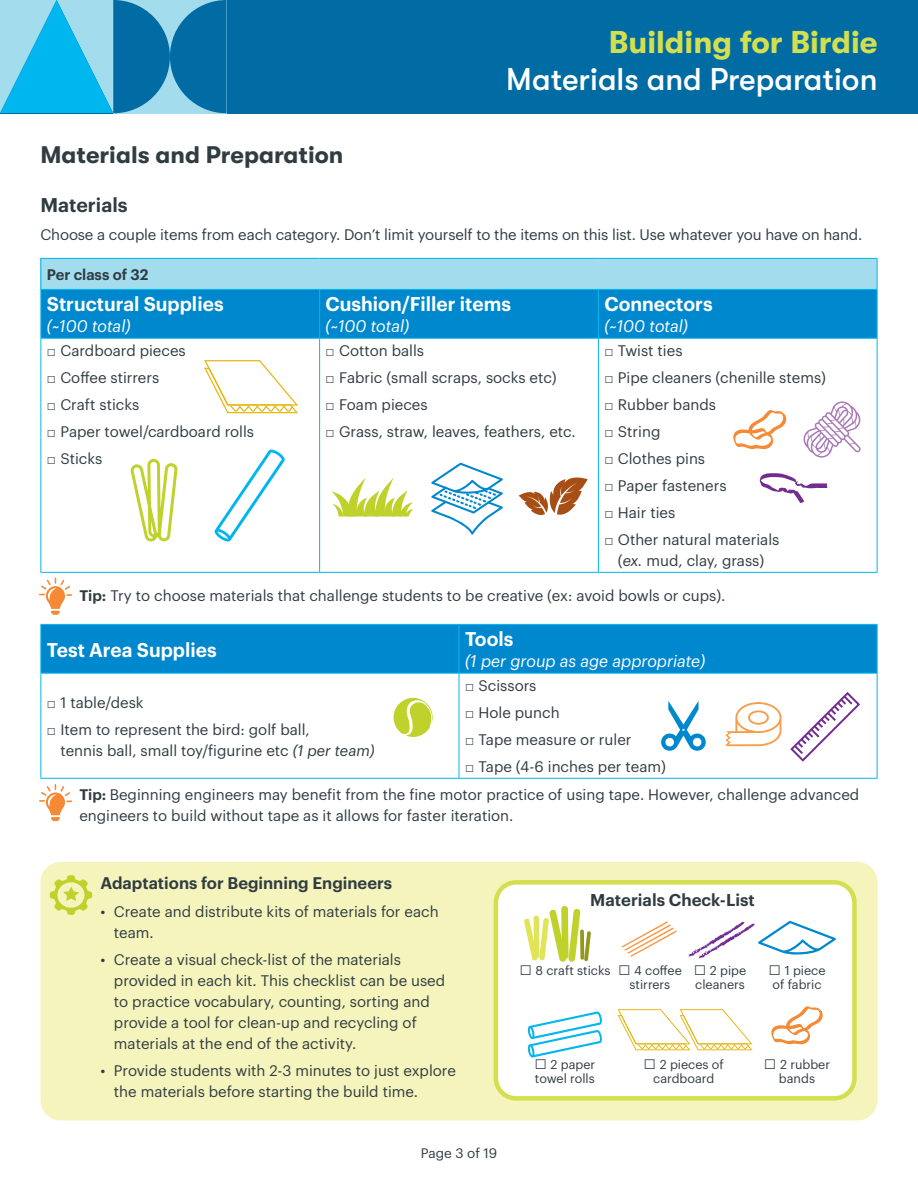
<style>
.page{position:relative;width:918px;height:1188px;background:#fff}
.page>*{position:absolute;margin:0;border:0;box-sizing:border-box;transform-origin:0 0}
.t1{font:500 31.5px "GT Walsheim";color:#fff}
.t2{font:700 31.5px "GT Walsheim";color:#d3df4e}
.t3{font:700 24px "GT Walsheim";color:#303c42}
.t4{font:600 19.5px "Graphik";color:#fff}
.t5{font:600 19.5px "Graphik";color:#303c42}
.t6{font:600 16.8px "Graphik";color:#303c42}
.t7{font:italic 16.5px "Graphik";color:#fff}
.t8{font:600 16.5px "Graphik";color:#303c42}
.t9{font:15px/21px "Graphik";color:#303c42}
.t10{font:600 15px "Graphik";color:#303c42}
.t11{font:13.5px "Graphik";color:#303c42}
.t12{font:12.6px/14px "Graphik";color:#303c42}
.s1{font-family:"Arial"}
.s2{font-style:italic}
.s3{font-weight:600}
.s4{font-family:"Arial";font-size:20.85px}
</style>
<div class="page">
<div style="left:41px;top:258px;width:836px;height:31px;background:#a2dced"></div>
<div style="left:41px;top:290px;width:836px;height:48px;background:#0088ce"></div>
<hr style="left:40px;top:258px;width:280px;height:1px;background:#00b6ef">
<hr style="left:40px;top:259px;width:1px;height:30px;background:#00b6ef">
<hr style="left:320px;top:258px;width:278px;height:1px;background:#00b6ef">
<hr style="left:598px;top:258px;width:279px;height:1px;background:#00b6ef">
<hr style="left:877px;top:259px;width:1px;height:30px;background:#00b6ef">
<hr style="left:40px;top:289px;width:280px;height:1px;background:#00b6ef">
<hr style="left:40px;top:290px;width:1px;height:48px;background:#00b6ef">
<hr style="left:320px;top:289px;width:278px;height:1px;background:#00b6ef">
<hr style="left:319px;top:290px;width:1px;height:48px;background:#00b6ef">
<hr style="left:598px;top:289px;width:279px;height:1px;background:#00b6ef">
<hr style="left:598px;top:290px;width:1px;height:48px;background:#00b6ef">
<hr style="left:877px;top:290px;width:1px;height:48px;background:#00b6ef">
<hr style="left:40px;top:338px;width:280px;height:1px;background:#00b6ef">
<hr style="left:40px;top:339px;width:1px;height:233px;background:#00b6ef">
<hr style="left:320px;top:338px;width:278px;height:1px;background:#00b6ef">
<hr style="left:319px;top:339px;width:1px;height:233px;background:#00b6ef">
<hr style="left:598px;top:338px;width:279px;height:1px;background:#00b6ef">
<hr style="left:598px;top:339px;width:1px;height:233px;background:#00b6ef">
<hr style="left:877px;top:339px;width:1px;height:233px;background:#00b6ef">
<hr style="left:40px;top:572px;width:280px;height:1px;background:#00b6ef">
<hr style="left:320px;top:572px;width:278px;height:1px;background:#00b6ef">
<hr style="left:598px;top:572px;width:279px;height:1px;background:#00b6ef">
<div style="left:41px;top:625px;width:836px;height:48px;background:#0088ce"></div>
<hr style="left:40px;top:624px;width:419px;height:1px;background:#00b6ef">
<hr style="left:40px;top:625px;width:1px;height:48px;background:#00b6ef">
<hr style="left:459px;top:624px;width:419px;height:1px;background:#00b6ef">
<hr style="left:459px;top:625px;width:1px;height:48px;background:#00b6ef">
<hr style="left:877px;top:625px;width:1px;height:48px;background:#00b6ef">
<hr style="left:40px;top:673px;width:419px;height:1px;background:#00b6ef">
<hr style="left:40px;top:674px;width:1px;height:104px;background:#00b6ef">
<hr style="left:459px;top:673px;width:419px;height:1px;background:#00b6ef">
<hr style="left:459px;top:674px;width:1px;height:104px;background:#00b6ef">
<hr style="left:877px;top:674px;width:1px;height:104px;background:#00b6ef">
<hr style="left:40px;top:778px;width:419px;height:1px;background:#00b6ef">
<hr style="left:459px;top:778px;width:419px;height:1px;background:#00b6ef">
<div style="left:0;top:0;width:918px;height:113px;background:#006ca3"></div>
<svg style="left:0;top:0;width:227px;height:113px"></svg>
<svg style="left:39px;top:577px;width:33px;height:38px"></svg>
<svg style="left:39px;top:784px;width:33px;height:37px"></svg>
<div style="left:40px;top:862px;width:838px;height:259px;background:#f5f4bc;border-radius:20px"></div>
<svg style="left:50px;top:875px;width:42px;height:40px"></svg>
<div style="left:496px;top:882px;width:358px;height:216px;background:#fff;border-radius:20px"></div>
<svg style="left:524px;top:906px;width:67px;height:56px"></svg>
<svg style="left:528px;top:1011px;width:74px;height:47px"></svg>
<svg style="left:618px;top:1009px;width:135px;height:41px"></svg>
<svg style="left:771px;top:1006px;width:52px;height:39px"></svg>
<svg style="left:688px;top:921px;width:148px;height:38px"></svg>
<svg style="left:621px;top:921px;width:56px;height:36px"></svg>
<div style="left:494px;top:880px;width:363px;height:221px;border:4px solid #d3df4e;border-radius:20px"></div>
<svg style="left:204px;top:360px;width:94px;height:53px"></svg>
<svg style="left:132px;top:4px;width:48px;height:858px"></svg>
<svg style="left:214px;top:449px;width:71px;height:93px"></svg>
<svg style="left:431px;top:463px;width:72px;height:72px"></svg>
<svg style="left:332px;top:478px;width:81px;height:38px"></svg>
<svg style="left:519px;top:477px;width:69px;height:38px"></svg>
<svg style="left:733px;top:410px;width:54px;height:39px"></svg>
<svg style="left:803px;top:401px;width:58px;height:57px"></svg>
<svg style="left:760px;top:473px;width:67px;height:30px"></svg>
<svg style="left:394px;top:697px;width:39px;height:40px"></svg>
<svg style="left:725px;top:702px;width:56px;height:44px"></svg>
<svg style="left:790px;top:692px;width:70px;height:70px"></svg>
<svg style="left:661px;top:701px;width:45px;height:50px"></svg>
<h1 class="t2" style="left:609px;top:24px;width:270px">Building for Birdie</h1>
<h1 class="t1" style="left:506px;top:62px;width:373px">Materials and Preparation</h1>
<h2 class="t3" style="left:40px;top:141px;width:304px">Materials and Preparation</h2>
<h3 class="t5" style="left:40px;top:190px;width:89px">Materials</h3>
<p class="t9" style="left:40px;top:222px;width:823px">Choose a couple items from each category. Don’t limit yourself to the items on this list. Use whatever you have on hand.</p>
<p class="t10" style="left:47px;top:263px;width:103px">Per class of 32</p>
<h3 class="t4" style="left:47px;top:289px;width:178px">Structural Supplies</h3>
<p class="t7" style="left:47px;top:314px;width:85px">(~100 total)</p>
<p class="t9" style="left:47px;top:339px;width:140px"><span class="s1">□</span> Cardboard pieces</p>
<p class="t9" style="left:47px;top:366px;width:114px"><span class="s1">□</span> Coffee stirrers</p>
<p class="t9" style="left:47px;top:393px;width:94px"><span class="s1">□</span> Craft sticks</p>
<p class="t9" style="left:47px;top:420px;width:209px"><span class="s1">□</span> Paper towel/cardboard rolls</p>
<p class="t9" style="left:47px;top:447px;width:57px"><span class="s1">□</span> Sticks</p>
<h3 class="t4" style="left:326px;top:289px;width:187px">Cushion/Filler items</h3>
<p class="t7" style="left:326px;top:314px;width:85px">(~100 total)</p>
<p class="t9" style="left:326px;top:339px;width:100px"><span class="s1">□</span> Cotton balls</p>
<p class="t9" style="left:326px;top:366px;width:233px"><span class="s1">□</span> Fabric (small scraps, socks etc)</p>
<p class="t9" style="left:326px;top:393px;width:104px"><span class="s1">□</span> Foam pieces</p>
<p class="t9" style="left:326px;top:420px;width:252px"><span class="s1">□</span> Grass, straw, leaves, feathers, etc.</p>
<h3 class="t4" style="left:604px;top:289px;width:110px">Connectors</h3>
<p class="t7" style="left:604px;top:314px;width:85px">(~100 total)</p>
<p class="t9" style="left:604px;top:339px;width:80px"><span class="s1">□</span> Twist ties</p>
<p class="t9" style="left:604px;top:366px;width:223px"><span class="s1">□</span> Pipe cleaners (chenille stems)</p>
<p class="t9" style="left:604px;top:393px;width:113px"><span class="s1">□</span> Rubber bands</p>
<p class="t9" style="left:604px;top:420px;width:58px"><span class="s1">□</span> String</p>
<p class="t9" style="left:604px;top:447px;width:102px"><span class="s1">□</span> Clothes pins</p>
<p class="t9" style="left:604px;top:474px;width:124px"><span class="s1">□</span> Paper fasteners</p>
<p class="t9" style="left:604px;top:501px;width:72px"><span class="s1">□</span> Hair ties</p>
<p class="t9" style="left:604px;top:528px;width:177px;text-align:center"><span class="s1">□</span> Other natural materials (<span class="s2">ex.</span> mud, clay, grass)</p>
<p class="t9" style="left:79px;top:584px;width:648px"><span class="s3">Tip:</span> Try to choose materials that challenge students to be creative (ex: avoid bowls or cups).</p>
<h3 class="t4" style="left:47px;top:635px;width:171px">Test Area Supplies</h3>
<p class="t9" style="left:47px;top:691px;width:98px"><span class="s1">□</span> 1 table/desk</p>
<p class="t9" style="left:60px;top:718px;width:316px;text-indent:-14px"><span class="s1">□</span> Item to represent the bird: golf ball,<br>tennis ball, small toy/figurine etc <span class="s2">(1 per team)</span></p>
<h3 class="t4" style="left:465px;top:624px;width:50px">Tools</h3>
<p class="t7" style="left:465px;top:649px;width:242px">(1 per group as age appropriate)</p>
<p class="t9" style="left:465px;top:674px;width:73px"><span class="s1">□</span> Scissors</p>
<p class="t9" style="left:465px;top:701px;width:96px"><span class="s1">□</span> Hole punch</p>
<p class="t9" style="left:465px;top:728px;width:168px"><span class="s1">□</span> Tape measure or ruler</p>
<p class="t9" style="left:465px;top:755px;width:202px"><span class="s1">□</span> Tape (4-6 inches per team)</p>
<p class="t9" style="left:79px;top:783px;width:781px"><span class="s3">Tip:</span> Beginning engineers may benefit from the fine motor practice of using tape. However, challenge advanced engineers to build without tape as it allows for faster iteration.</p>
<p class="t8" style="left:100px;top:870px;width:293px">Adaptations for Beginning Engineers</p>
<p class="t9" style="left:114px;top:899px;width:326px;text-indent:-14px">• Create and distribute kits of materials for each team.</p>
<p class="t9" style="left:114px;top:947px;width:333px;text-indent:-14px">• Create a visual check-list of the materials provided in each kit. This checklist can be used to practice vocabulary, counting, sorting and provide a tool for clean-up and recycling of materials at the end of the activity.</p>
<p class="t9" style="left:114px;top:1058px;width:343px;text-indent:-14px">• Provide students with 2-3 minutes to just explore the materials before starting the build time.</p>
<p class="t11" style="left:421px;top:1143px;width:78px">Page 3 of 19</p>
<p class="t6" style="left:590px;top:887px;width:166px">Materials Check-List</p>
<p class="t12" style="left:630px;top:963px;width:54px;text-indent:-110px"><span class="s4">□</span> 8 craft sticks <span class="s4">□</span> 4 coffee stirrers</p>
<p class="t12" style="left:694px;top:963px;width:54px"><span class="s4">□</span> 2 pipe cleaners</p>
<p class="t12" style="left:769px;top:963px;width:58px;text-align:center"><span class="s4">□</span> 1 piece of fabric</p>
<p class="t12" style="left:534px;top:1057px;width:62px"><span class="s4">□</span> 2 paper towel rolls</p>
<p class="t12" style="left:644px;top:1057px;width:82px;text-align:center"><span class="s4">□</span> 2 pieces of cardboard</p>
<p class="t12" style="left:764px;top:1057px;width:68px;text-align:center"><span class="s4">□</span> 2 rubber bands</p>
</div>
